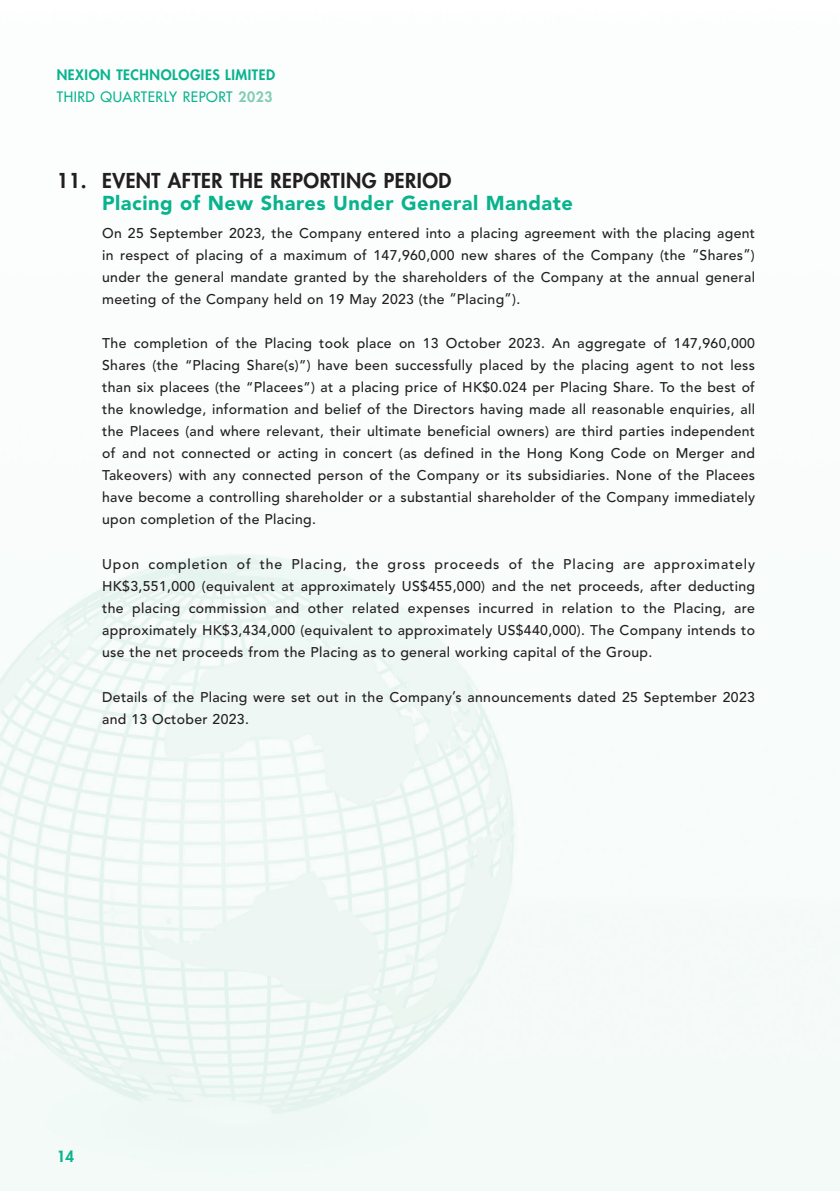
<style>
.page{position:relative;width:840px;height:1191px;background:#fff}
.page>*{position:absolute;margin:0;border:0;box-sizing:border-box;transform-origin:0 0}
.t1{font:900 20px "Avenir LT Std";letter-spacing:.025em;color:#09b38d}
.t2{font:800 20px "Futura Std";letter-spacing:.025em;color:#231f20}
.t3{font:800 15px "Futura Std";color:#09b38d}
.t4{font:500 14px/22px "Avenir LT Std";letter-spacing:.025em;color:#231f20;text-align:justify}
.t5{font:800 14px/22px "Futura Std";letter-spacing:.04em;color:#09b38d}
.s1{font-weight:500}
.s2{color:#82ccb5}
</style>
<div class="page">
<img style="left:0;top:554px;width:839px;height:637px">
<p class="t5" style="left:57px;top:63px;width:220px">NEXION TECHNOLOGIES LIMITED<br><span class="s1">THIRD QUARTERLY REPORT</span> <span class="s2">2023</span></p>
<h1 class="t2" style="left:57px;top:168px;width:396px">11. EVENT AFTER THE REPORTING PERIOD</h1>
<h1 class="t1" style="left:102px;top:191px;width:472px">Placing of New Shares Under General Mandate</h1>
<p class="t4" style="left:102px;top:222px;width:654px">On 25 September 2023, the Company entered into a placing agreement with the placing agent in respect of placing of a maximum of 147,960,000 new shares of the Company (the “Shares”) under the general mandate granted by the shareholders of the Company at the annual general meeting of the Company held on 19 May 2023 (the “Placing”).</p>
<p class="t4" style="left:102px;top:333px;width:654px">The completion of the Placing took place on 13 October 2023. An aggregate of 147,960,000<br>Shares (the “Placing Share(s)”) have been successfully placed by the placing agent to not less than six placees (the “Placees”) at a placing price of HK$0.024 per Placing Share. To the best of the knowledge, information and belief of the Directors having made all reasonable enquiries, all the Placees (and where relevant, their ultimate beneficial owners) are third parties independent of and not connected or acting in concert (as defined in the Hong Kong Code on Merger and Takeovers) with any connected person of the Company or its subsidiaries. None of the Placees have become a controlling shareholder or a substantial shareholder of the Company immediately upon completion of the Placing.</p>
<p class="t4" style="left:102px;top:553px;width:654px">Upon completion of the Placing, the gross proceeds of the Placing are approximately HK$3,551,000 (equivalent at approximately US$455,000) and the net proceeds, after deducting the placing commission and other related expenses incurred in relation to the Placing, are approximately HK$3,434,000 (equivalent to approximately US$440,000). The Company intends to use the net proceeds from the Placing as to general working capital of the Group.</p>
<p class="t4" style="left:102px;top:686px;width:654px">Details of the Placing were set out in the Company’s announcements dated 25 September 2023 and 13 October 2023.</p>
<p class="t3" style="left:57px;top:1146px;width:19px">14</p>
</div>
